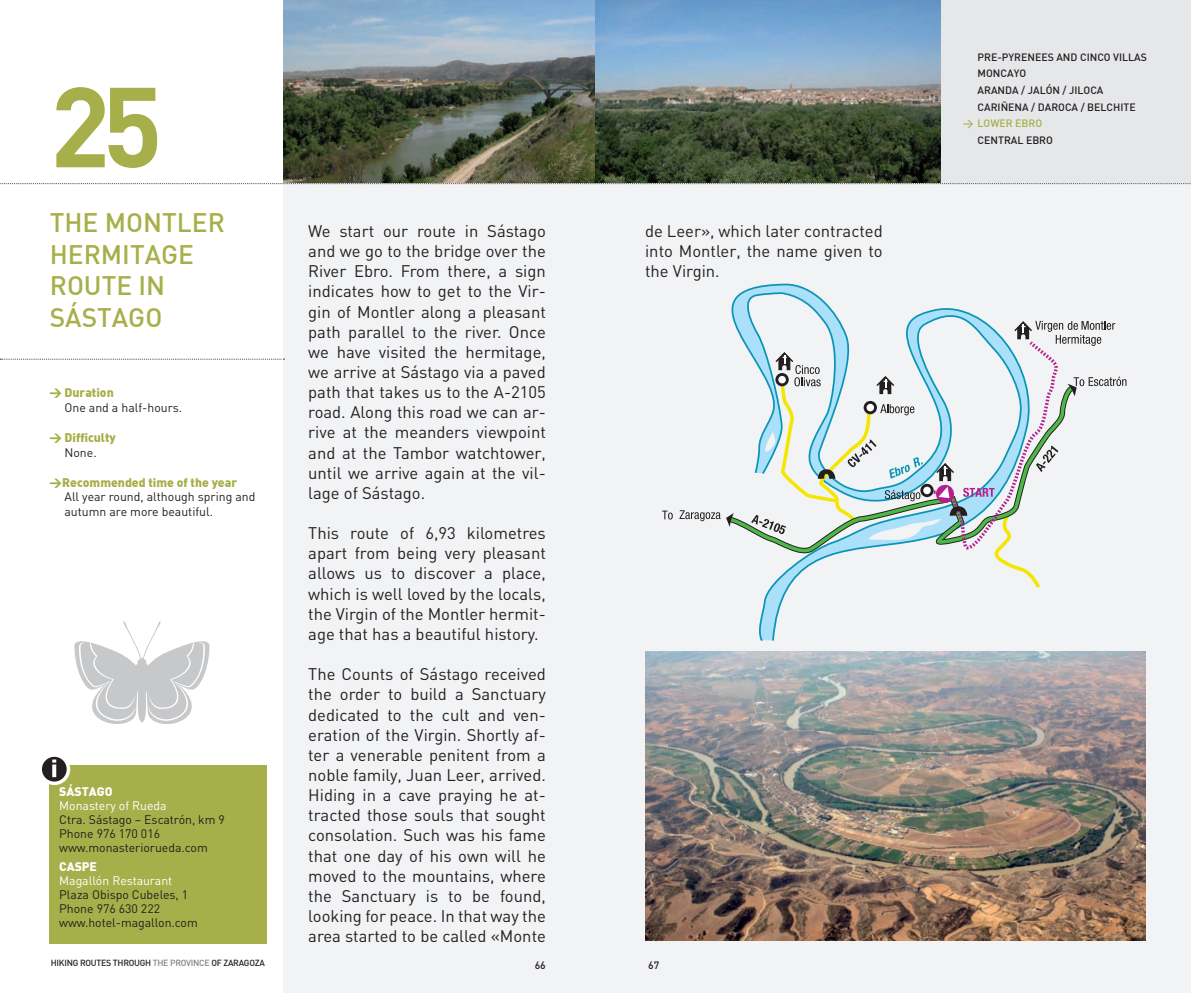
<style>
.page{position:relative;width:1191px;height:993px;background:#fff}
.page>*{position:absolute;margin:0;border:0;box-sizing:border-box;transform-origin:0 0}
.t1{font:700 111.65px "DIN";color:#a6af49}
.t2{font:500 26.25px/31.5px "DIN";color:#a6af49}
.t3{font:16.62px/20.1px "DIN";color:#231f20;text-align:justify}
.t4{font:12.25px/14px "DIN";color:#231f20}
.t5{font:900 12.25px "DIN";color:#a6af49}
.t6{font:12.25px "DIN";color:#fff}
.t7{font:900 12.25px "DIN";color:#fff}
.t8{font:500 10.5px/16.6px "DIN";color:#231f20}
.t9{font:500 10.5px "DIN";color:#a6af49}
.t10{font:500 8.75px "DIN";letter-spacing:-.03em;color:#231f20}
.s1{color:#808285}
</style>
<div class="page">
<img style="left:284px;top:0;width:657px;height:183px">
<div style="left:941px;top:0;width:250px;height:205px;background:#e6e7e9"></div>
<div style="left:284px;top:184px;width:907px;height:808px;background:#f2f3f4"></div>
<svg style="left:0;top:358px;width:284px;height:1px"></svg>
<svg style="left:74px;top:621px;width:135px;height:103px"></svg>
<svg style="left:669px;top:283px;width:367px;height:358px"></svg>
<svg style="left:725px;top:384px;width:26px;height:171px"></svg>
<svg style="left:726px;top:513px;width:8px;height:15px"></svg>
<svg style="left:679px;top:510px;width:41px;height:11px"></svg>
<svg style="left:751px;top:321px;width:375px;height:269px"></svg>
<svg style="left:662px;top:510px;width:11px;height:9px"></svg>
<div style="left:50px;top:764px;width:217px;height:179px;background:#a6af49"></div>
<svg style="left:40px;top:754px;width:28px;height:29px"></svg>
<div style="left:38px;top:753px;width:32px;height:31px;border:4px solid #fff;border-radius:50%"></div>
<svg style="left:52px;top:759px;width:4px;height:3px"></svg>
<svg style="left:52px;top:764px;width:4px;height:12px"></svg>
<img style="left:645px;top:651px;width:500px;height:289px">
<svg style="left:0;top:183px;width:1191px;height:1px"></svg>
<h1 class="t1" style="left:50px;top:54px;width:114px">25</h1>
<h2 class="t2" style="left:50px;top:206px;width:171px">TH E MONTLER<br>HERM ITAGE<br>ROUTE IN<br>SÁSTAGO</h2>
<p class="t5" style="left:50px;top:384px;width:66px">&gt; Duration</p>
<p class="t4" style="left:64px;top:400px;width:119px">One and a half-hours.</p>
<p class="t5" style="left:50px;top:429px;width:68px">&gt; Difficulty</p>
<p class="t4" style="left:64px;top:445px;width:34px">None.</p>
<p class="t5" style="left:50px;top:474px;width:189px">&gt;Recommended time of the year</p>
<p class="t4" style="left:64px;top:489px;width:192px;line-height:14.9px">All year round, although spring and autumn are more beautiful.</p>
<p class="t7" style="left:59px;top:782px;width:16px">Sástago</p>
<p class="t6" style="left:59px;top:797px;width:109px">Monastery of Rueda</p>
<p class="t4" style="left:59px;top:811px;width:167px">Ctra. Sástago – Escatrón, km 9<br>Phone 976 170 016 www.monasteriorueda.com</p>
<p class="t7" style="left:59px;top:857px;width:16px">Caspe</p>
<p class="t6" style="left:59px;top:872px;width:115px">Magallón Restaurant</p>
<p class="t4" style="left:59px;top:886px;width:140px">Plaza Obispo Cubeles, 1<br>Phone 976 630 222 www.hotel-magallon.com</p>
<p class="t3" style="left:308px;top:220px;width:239px">We start our route in Sástago and we go to the bridge over the River Ebro. From there, a sign indicates how to get to the Vir&shy;gin of Montler along a pleasant path parallel to the river. Once we have visited the hermitage, we arrive at Sástago via a paved path that takes us to the A-2105 road. Along this road we can ar&shy;rive at the meanders viewpoint and at the Tambor watchtower, until we arrive again at the vil&shy;lage of Sástago.</p>
<p class="t3" style="left:308px;top:522px;width:239px">This route of 6,93 kilometres apart from being very pleasant allows us to discover a place, which is well loved by the locals, the Virgin of the Montler hermit&shy;age that has a beautiful history.</p>
<p class="t3" style="left:308px;top:663px;width:239px">The Counts of Sástago received the order to build a Sanctuary dedicated to the cult and ven&shy;eration of the Virgin. Shortly af&shy;ter a venerable penitent from a noble family, Juan Leer, arrived.<br>Hiding in a cave praying he at&shy;tracted those souls that sought consolation. Such was his fame that one day of his own will he moved to the mountains, where the Sanctuary is to be found, looking for peace. In that way the area started to be called «Monte</p>
<p class="t3" style="left:645px;top:220px;width:239px">de Leer», which later contracted into Montler, the name given to the Virgin.</p>
<p class="t10" style="left:51px;top:957px;width:215px">HIKING ROUTES THROUGH <span class="s1">TH E PROVINCE</span> OF ZARAGOZA</p>
<p class="t8" style="left:534px;top:955px;width:13px">66</p>
<p class="t8" style="left:648px;top:956px;width:13px">67</p>
<p class="t8" style="left:977px;top:48px;width:51px">PRE-PYRENEES</p>
<p class="t8" style="left:1056px;top:48px;width:31px">AN D CINCO</p>
<p class="t8" style="left:1113px;top:48px;width:7px">VILLAS</p>
<p class="t8" style="left:977px;top:65px;width:17px">MONCA</p>
<p class="t8" style="left:962px;top:65px;width:119px;text-indent:51px">YO<br>ARAN DA / JALÓN / JILOCA<br>CA</p>
<p class="t8" style="left:990px;top:98px;width:26px">RIÑENA</p>
<p class="t8" style="left:1031px;top:98px;width:35px">/ DAROCA</p>
<p class="t8" style="left:1080px;top:98px;width:21px">/ BELC</p>
<p class="t8" style="left:1113px;top:98px;width:13px">HITE</p>
<p class="t9" style="left:962px;top:117px;width:80px">&gt; LOWER EBRO</p>
<p class="t8" style="left:962px;top:131px;width:10px">CENT</p>
<p class="t8" style="left:1004px;top:131px;width:49px">RAL EBRO</p>
</div>
